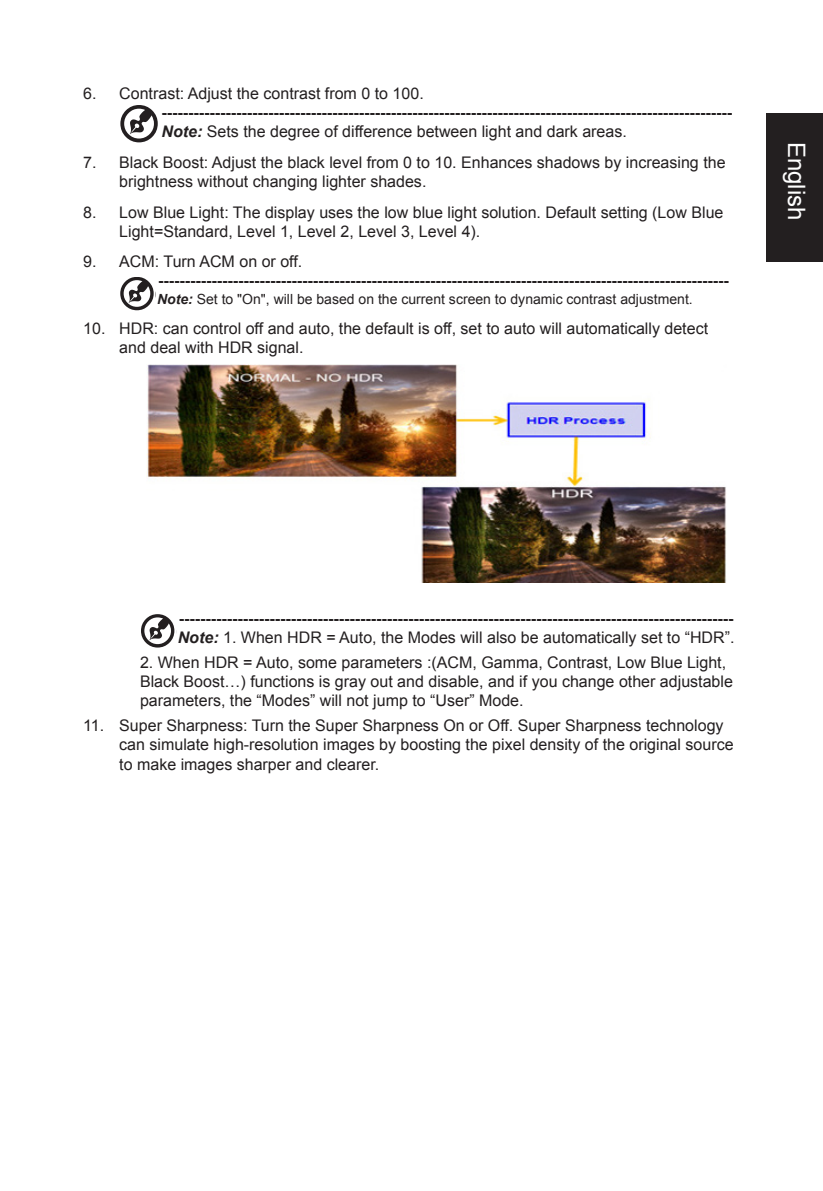
<style>
.page{position:relative;width:823px;height:1191px;background:#fff}
.page>*{position:absolute;margin:0;border:0;box-sizing:border-box;transform-origin:0 0}
.t1{font:24px "Arial";color:#fff}
._10_left_body{font:16px/19.2px "Arial";color:#231f20}
._10_left_body-2{font:700 16px/19.2px "Arial";color:#231f20}
.t2{font:14px "Arial";color:#231f20}
.s1{font-weight:400}
.s2{font-style:italic}
.s3{font-weight:700;font-style:italic}
</style>
<div class="page">
<div style="left:765px;top:113px;width:57px;height:149px;background:#231f20"></div>
<svg style="left:120px;top:106px;width:38px;height:37px"></svg>
<svg style="left:120px;top:277px;width:34px;height:34px"></svg>
<img style="left:146px;top:364px;width:579px;height:218px">
<svg style="left:141px;top:614px;width:34px;height:34px"></svg>
<p class="_10_left_body-2" style="left:161px;top:84px;width:572px;text-indent:-78px"><span class="s1">6. Contrast: Adjust the contrast from 0 to 100. </span>‑----------------------------------------------------------------------------------------------------------<br><span class="s2">Note:</span> <span class="s1">Sets the degree of difference between light and dark areas.</span></p>
<p class="_10_left_body" style="left:119px;top:153px;width:607px;text-indent:-36px">7. Black Boost: Adjust the black level from 0 to 10. Enhances shadows by increasing the brightness without changing lighter shades.</p>
<p class="_10_left_body" style="left:119px;top:202px;width:605px;text-indent:-36px">8. Low Blue Light: The display uses the low blue light solution. Default setting (Low Blue<br>Light=Standard, Level 1, Level 2, Level 3, Level 4).</p>
<p class="_10_left_body-2" style="left:158px;top:253px;width:572px;text-indent:-75px"><span class="s1">9. ACM: Turn ACM on or off. </span>‑----------------------------------------------------------------------------------------------------------</p>
<p class="t2" style="left:157px;top:290px;width:537px"><span class="s3">Note:</span> Set to "On", will be based on the current screen to dynamic contrast adjustment.</p>
<p class="_10_left_body" style="left:119px;top:319px;width:590px;text-indent:-36px">10. HDR: can control off and auto, the default is off, set to auto will automatically detect and deal with HDR signal.</p>
<h1 class="t1" style="left:811px;top:142px;width:80px;rotate:90deg">English</h1>
<p class="_10_left_body-2" style="left:178px;top:609px;width:558px">‑-------------------------------------------------------------------------------------------------------<br><span class="s2">Note:</span> <span class="s1">1. When HDR = Auto, the Modes will also be automatically set to “HDR”.</span></p>
<p class="_10_left_body" style="left:140px;top:653px;width:594px">2. When HDR = Auto, some parameters :(ACM, Gamma, Contrast, Low Blue Light,<br>Black Boost…) functions is gray out and disable, and if you change other adjustable parameters, the “Modes” will not jump to “User” Mode.</p>
<p class="_10_left_body" style="left:119px;top:716px;width:615px;text-indent:-36px">11. Super Sharpness: Turn the Super Sharpness On or Off. Super Sharpness technology can simulate high-resolution images by boosting the pixel density of the original source to make images sharper and clearer.</p>
</div>
